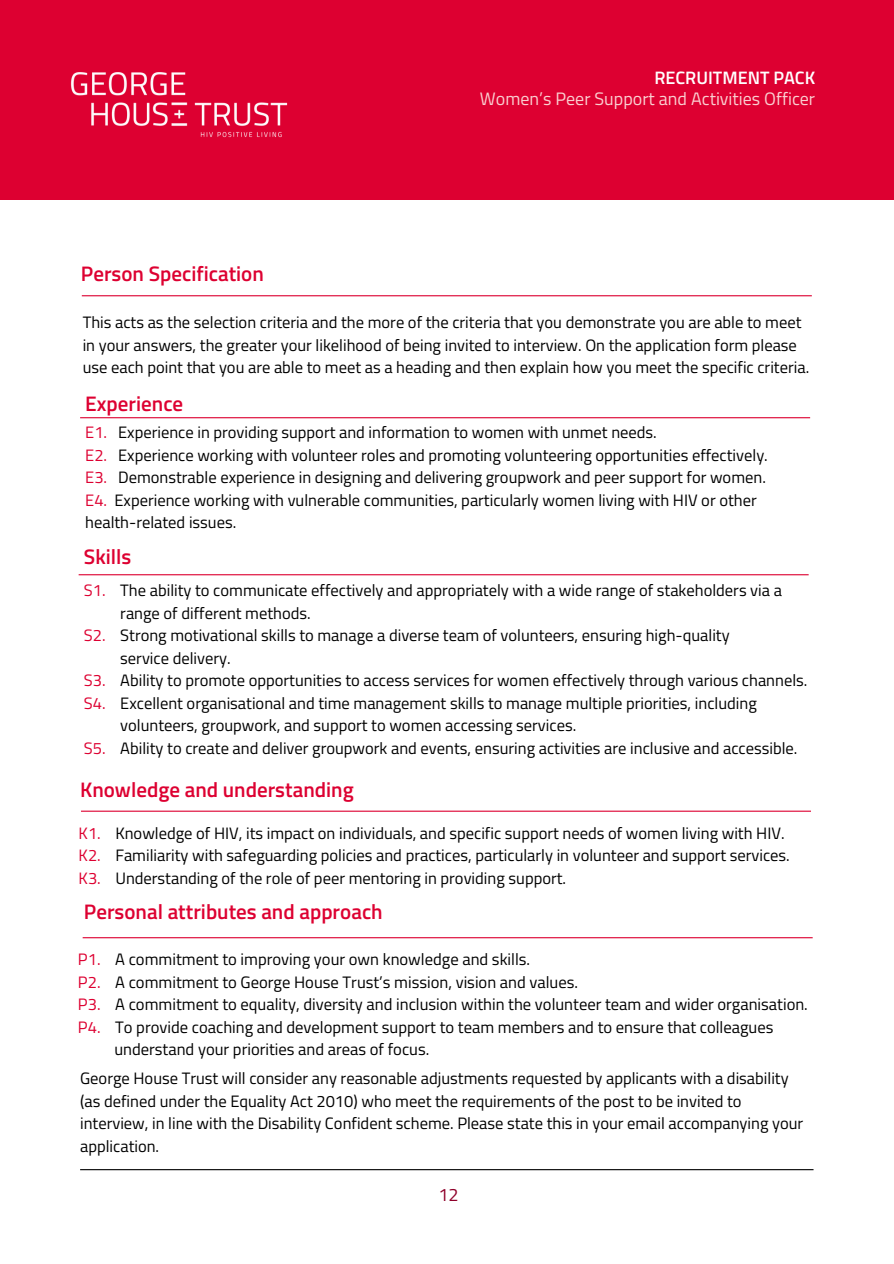
<style>
.page{position:relative;width:894px;height:1264px;background:#fff}
.page>*{position:absolute;margin:0;border:0;box-sizing:border-box;transform-origin:0 0}
.t1{font:600 21px "Titillium Web";color:#dd0031}
.t2{font:18px "Titillium Web";color:#facfd0}
.t3{font:600 18px "Titillium Web";color:#fff}
.t4{font:18px "Titillium Web";color:#8f002a}
.t5{font:16.5px/22.5px "Titillium Web";color:#000}
.s1{color:#dd0031}
</style>
<div class="page">
<div style="left:0;top:0;width:893px;height:199px;background:#dd0031"></div>
<hr style="left:80px;top:1169px;width:733px;height:1px;background:#000">
<hr style="left:82px;top:295px;width:729px;height:1px;background:#dd0031">
<hr style="left:80px;top:417px;width:729px;height:1px;background:#dd0031">
<hr style="left:79px;top:574px;width:729px;height:1px;background:#dd0031">
<hr style="left:81px;top:810px;width:729px;height:1px;background:#dd0031">
<hr style="left:83px;top:937px;width:729px;height:1px;background:#dd0031">
<img style="left:70px;top:72px;width:217px;height:66px">
<p class="t1" style="left:81px;top:257px;width:184px">Person Specification</p>
<p class="t3" style="left:654px;top:64px;width:162px">RECRUITMENT PACK</p>
<p class="t2" style="left:480px;top:85px;width:336px">Women’s Peer Support and Activities Officer</p>
<p class="t5" style="left:83px;top:311px;width:727px">This acts as the selection criteria and the more of the criteria that you demonstrate you are able to meet in your answers, the greater your likelihood of being invited to interview. On the application form please use each point that you are able to meet as a heading and then explain how you meet the specific criteria.</p>
<p class="t1" style="left:85px;top:387px;width:99px">Experience</p>
<h1 class="t5" style="left:85px;top:420px;width:573px"><span class="s1">E1.</span> Experience in providing support and information to women with unmet needs.</h1>
<p class="t5" style="left:85px;top:443px;width:684px"><span class="s1">E2.</span> Experience working with volunteer roles and promoting volunteering opportunities effectively.</p>
<p class="t5" style="left:85px;top:465px;width:682px"><span class="s1">E3.</span> Demonstrable experience in designing and delivering groupwork and peer support for women.</p>
<h1 class="t5" style="left:85px;top:488px;width:672px"><span class="s1">E4.</span> Experience working with vulnerable communities, particularly women living with HIV or other health-related issues.</h1>
<p class="t1" style="left:84px;top:540px;width:49px">Skills</p>
<p class="t5" style="left:84px;top:578px;width:699px"><span class="s1">S1.</span> The ability to communicate effectively and appropriately with a wide range of stakeholders via a</p>
<p class="t5" style="left:120px;top:601px;width:192px">range of different methods.</p>
<p class="t5" style="left:84px;top:623px;width:647px"><span class="s1">S2.</span> Strong motivational skills to manage a diverse team of volunteers, ensuring high-quality</p>
<h1 class="t5" style="left:120px;top:646px;width:112px">service delivery.</h1>
<p class="t5" style="left:84px;top:668px;width:724px"><span class="s1">S3.</span> Ability to promote opportunities to access services for women effectively through various channels.</p>
<p class="t5" style="left:84px;top:691px;width:674px"><span class="s1">S4.</span> Excellent organisational and time management skills to manage multiple priorities, including</p>
<p class="t5" style="left:120px;top:713px;width:457px">volunteers, groupwork, and support to women accessing services.</p>
<p class="t5" style="left:84px;top:736px;width:714px"><span class="s1">S5.</span> Ability to create and deliver groupwork and events, ensuring activities are inclusive and accessible.</p>
<p class="t1" style="left:80px;top:773px;width:275px">Knowledge and understanding</p>
<p class="t5" style="left:79px;top:821px;width:707px"><span class="s1">K1.</span> Knowledge of HIV, its impact on individuals, and specific support needs of women living with HIV.</p>
<p class="t5" style="left:79px;top:843px;width:712px"><span class="s1">K2.</span> Familiarity with safeguarding policies and practices, particularly in volunteer and support services.</p>
<p class="t5" style="left:79px;top:866px;width:489px"><span class="s1">K3.</span> Understanding of the role of peer mentoring in providing support.</p>
<p class="t1" style="left:84px;top:895px;width:300px">Personal attributes and approach</p>
<h1 class="t5" style="left:78px;top:947px;width:453px"><span class="s1">P1.</span> A commitment to improving your own knowledge and skills.</h1>
<p class="t5" style="left:78px;top:970px;width:501px"><span class="s1">P2.</span> A commitment to George House Trust’s mission, vision and values.</p>
<p class="t5" style="left:78px;top:992px;width:731px"><span class="s1">P3.</span> A commitment to equality, diversity and inclusion within the volunteer team and wider organisation.</p>
<p class="t5" style="left:78px;top:1015px;width:696px"><span class="s1">P4.</span> To provide coaching and development support to team members and to ensure that colleagues</p>
<p class="t5" style="left:114px;top:1038px;width:316px">understand your priorities and areas of focus.</p>
<p class="t5" style="left:80px;top:1066px;width:724px">George House Trust will consider any reasonable adjustments requested by applicants with a disability (as defined under the Equality Act 2010) who meet the requirements of the post to be invited to interview, in line with the Disability Confident scheme. Please state this in your email accompanying your application.</p>
<h2 class="t4" style="left:438px;top:1180px;width:22px">12</h2>
</div>
